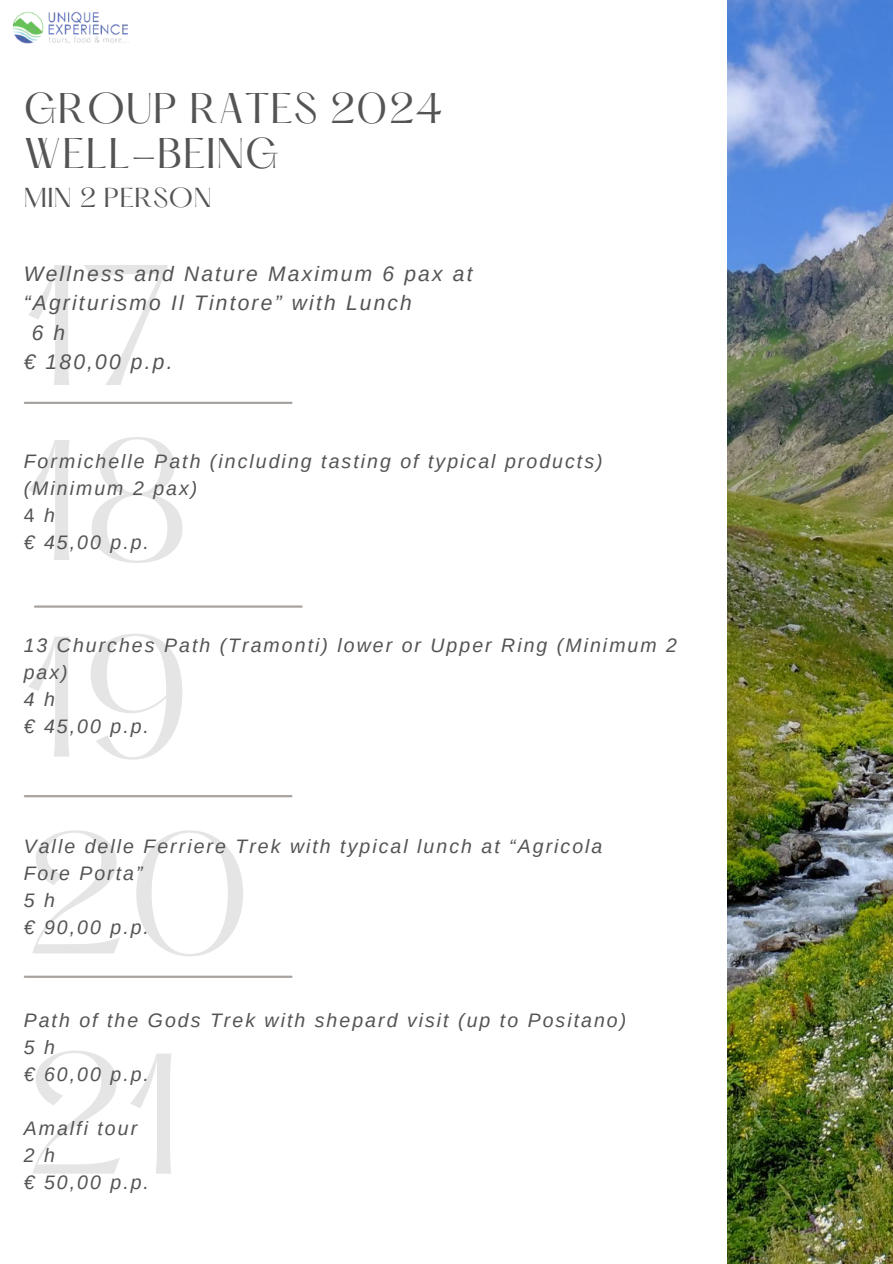
<style>
.page{position:relative;width:893px;height:1264px;background:#fff}
.page>*{position:absolute;margin:0;border:0;box-sizing:border-box;transform-origin:0 0}
.t1{font:150px/220px "Hatton";color:#545454}
.t2{font:37.5px/45px "Hatton";letter-spacing:.02em;color:#545454}
.t3{font:24px "Hatton";letter-spacing:.02em;color:#545454}
.t4{font:italic 21px "Arimo";letter-spacing:.105em;color:#545454}
.t5{font:italic 19.5px/27px "Arimo";letter-spacing:.105em;color:#545454}
.s1{font-style:normal}
</style>
<div class="page">
<hr style="left:35px;top:605px;width:266px;height:2px;background:#a8a39f">
<hr style="left:25px;top:402px;width:266px;height:2px;background:#a8a39f">
<img style="left:12px;top:11px;width:117px;height:33px">
<img style="left:727px;top:0;width:165px;height:1263px">
<hr style="left:25px;top:795px;width:266px;height:2px;background:#a8a39f">
<hr style="left:25px;top:975px;width:266px;height:2px;background:#a8a39f">
<h2 class="t2" style="left:24px;top:90px;width:420px">GROUP RATES 2024<br>WELL-BEING</h2>
<p class="t3" style="left:24px;top:186px;width:189px">MIN 2 PERSON</p>
<h1 class="t1" style="left:24px;top:233px;width:153px">17</h1>
<p class="t4" style="left:24px;top:262px;width:450px">Wellness and Nature Maximum 6 pax at</p>
<p class="t4" style="left:24px;top:291px;width:390px">“Agriturismo Il Tintore” with Lunch</p>
<p class="t4" style="left:32px;top:321px;width:35px">6 h</p>
<p class="t4" style="left:24px;top:350px;width:150px">€ 180,00 p.p.</p>
<h1 class="t1" style="left:24px;top:408px;width:170px">18</h1>
<p class="t5" style="left:24px;top:447px;width:580px">Formichelle Path (including tasting of typical products) (Minimum 2 pax)<br><span class="s1">4</span> h<br>€ 45,00 p.p.</p>
<h1 class="t1" style="left:24px;top:604px;width:171px">19</h1>
<p class="t5" style="left:24px;top:632px;width:654px">13 Churches Path (Tramonti) lower or Upper Ring (Minimum 2 pax)<br>4 h<br>€ 45,00 p.p.</p>
<h1 class="t1" style="left:24px;top:801px;width:232px">20<br>21</h1>
<p class="t5" style="left:24px;top:833px;width:580px">Valle delle Ferriere Trek with typical lunch at “Agricola<br>Fore Porta”<br>5 h<br>€ 90,00 p.p.</p>
<p class="t5" style="left:24px;top:1007px;width:604px">Path of the Gods Trek with shepard visit (up to Positano)<br>5 h<br>€ 60,00 p.p.</p>
<p class="t5" style="left:24px;top:1115px;width:127px">Amalfi tour<br>2 h<br>€ 50,00 p.p.</p>
</div>
